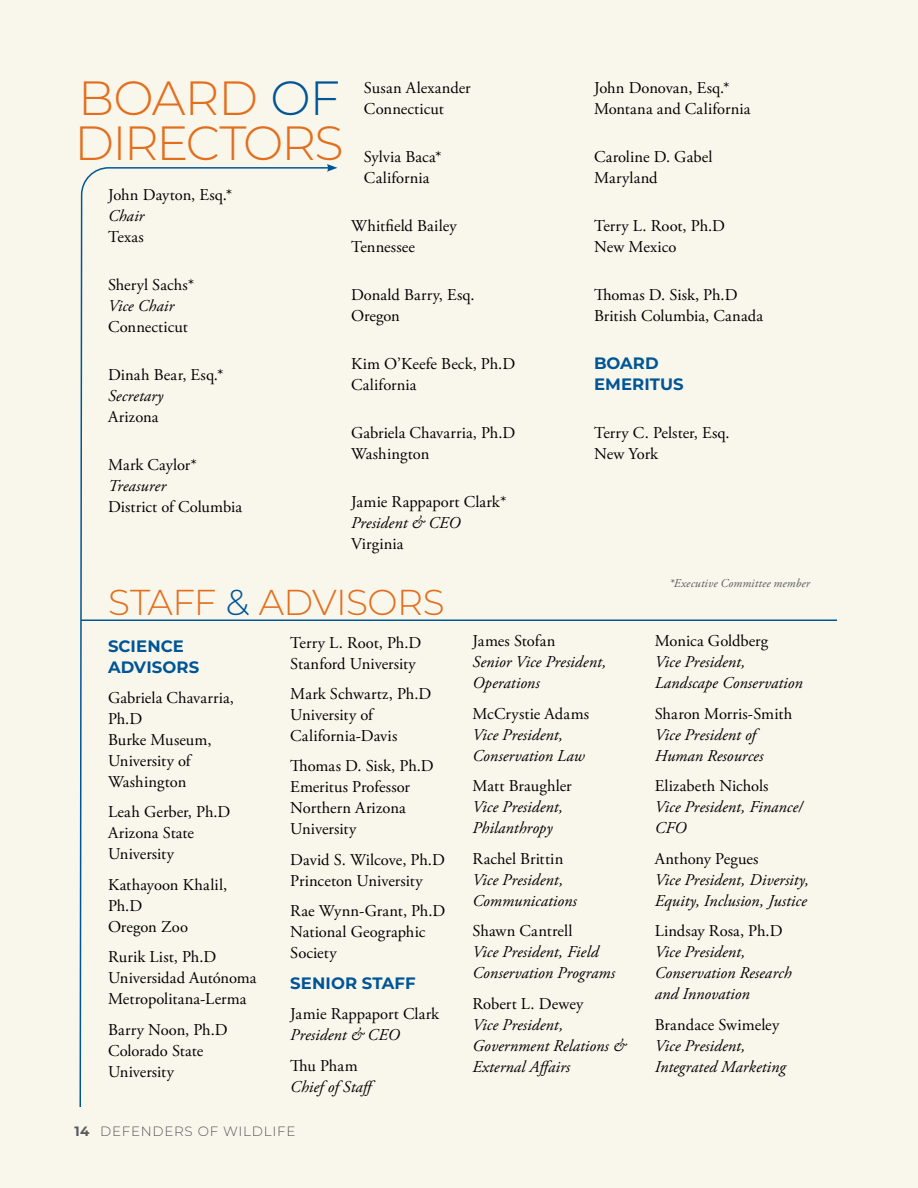
<style>
.page{position:relative;width:918px;height:1188px;background:#f9f7ec}
.page>*{position:absolute;margin:0;border:0;box-sizing:border-box;transform-origin:0 0}
.t1{font:300 48px/45px "Montserrat";letter-spacing:-.035em;color:#e36f1e}
.t2{font:300 36px "Montserrat";letter-spacing:-.015em;color:#e36f1e}
.t3{font:16.5px/21px "Adobe Garamond Pro";letter-spacing:.005em;color:#000}
.t4{font:italic 16.5px/21px "Adobe Garamond Pro";letter-spacing:.005em;color:#000}
.t5{font:700 16.5px/21px "Montserrat";letter-spacing:.005em;color:#005596}
.t6{font:300 13.5px "Montserrat";letter-spacing:.055em;color:#58595b}
.t7{font:italic 12px "Adobe Garamond Pro";letter-spacing:.015em;color:#58595b}
.s1{color:#005596}
.s2{font-weight:700}
</style>
<div class="page">
<svg style="left:79px;top:167px;width:252px;height:940px"></svg>
<svg style="left:327px;top:164px;width:11px;height:8px"></svg>
<hr style="left:81px;top:620px;width:756px;height:1px;background:#005596">
<h1 class="t1" style="left:74px;top:74px;width:271px">BOARD <span class="s1">OF<br></span>DIRECTORS</h1>
<p class="t3" style="left:108px;top:185px;width:126px">John Dayton, Esq.*</p>
<p class="t4" style="left:108px;top:206px;width:38px">Chair</p>
<p class="t3" style="left:108px;top:227px;width:37px">Texas</p>
<p class="t3" style="left:108px;top:275px;width:88px">Sheryl Sachs*</p>
<p class="t4" style="left:108px;top:296px;width:68px">Vice Chair</p>
<p class="t3" style="left:108px;top:317px;width:81px">Connecticut</p>
<p class="t3" style="left:108px;top:365px;width:117px">Dinah Bear, Esq.*</p>
<p class="t4" style="left:108px;top:386px;width:57px">Secretary</p>
<p class="t3" style="left:108px;top:407px;width:52px">Arizona</p>
<p class="t3" style="left:108px;top:455px;width:91px">Mark Caylor*</p>
<p class="t4" style="left:108px;top:476px;width:59px">Treasurer</p>
<p class="t3" style="left:108px;top:497px;width:136px">District of Columbia</p>
<p class="t3" style="left:364px;top:78px;width:108px">Susan Alexander<br>Connecticut</p>
<p class="t3" style="left:364px;top:147px;width:79px">Sylvia Baca*<br>California</p>
<p class="t3" style="left:351px;top:216px;width:107px">Whitfield Bailey<br>Tennessee</p>
<p class="t3" style="left:351px;top:285px;width:125px">Donald Barry, Esq.<br>Oregon</p>
<p class="t3" style="left:351px;top:354px;width:166px">Kim O’Keefe Beck, Ph.D<br>California</p>
<p class="t3" style="left:351px;top:423px;width:166px">Gabriela Chavarria, Ph.D<br>Washington</p>
<p class="t3" style="left:351px;top:492px;width:157px">Jamie Rappaport Clark*</p>
<p class="t4" style="left:351px;top:513px;width:111px">President &amp; CEO</p>
<p class="t3" style="left:351px;top:534px;width:54px">Virginia</p>
<h2 class="t2" style="left:108px;top:578px;width:338px">STAFF <span class="s1">&amp;</span> ADVISORS</h2>
<p class="t3" style="left:594px;top:78px;width:158px">John Donovan, Esq.*<br>Montana and California</p>
<p class="t3" style="left:594px;top:147px;width:120px">Caroline D. Gabel<br>Maryland</p>
<p class="t3" style="left:594px;top:216px;width:133px">Terry L. Root, Ph.D<br>New Mexico</p>
<p class="t3" style="left:594px;top:285px;width:171px">Thomas D. Sisk, Ph.D<br>British Columbia, Canada</p>
<p class="t5" style="left:594px;top:352px;width:91px">BOARD<br>EMERITUS</p>
<p class="t3" style="left:594px;top:423px;width:137px">Terry C. Pelster, Esq.<br>New York</p>
<p class="t7" style="left:669px;top:575px;width:142px">*Executive Committee member</p>
<p class="t5" style="left:108px;top:634px;width:93px">SCIENCE<br>ADVISORS</p>
<p class="t3" style="left:108px;top:688px;width:128px">Gabriela Chavarria,<br>Ph.D<br>Burke Museum,<br>University of<br>Washington</p>
<p class="t3" style="left:108px;top:802px;width:124px">Leah Gerber, Ph.D<br>Arizona State<br>University</p>
<p class="t3" style="left:108px;top:875px;width:121px">Kathayoon Khalil,<br>Ph.D<br>Oregon Zoo</p>
<p class="t3" style="left:108px;top:947px;width:150px">Rurik List, Ph.D<br>Universidad Autónoma<br>Metropolitana-Lerma</p>
<p class="t3" style="left:108px;top:1020px;width:121px">Barry Noon, Ph.D<br>Colorado State<br>University</p>
<p class="t3" style="left:290px;top:632px;width:133px">Terry L. Root, Ph.D<br>Stanford University</p>
<p class="t3" style="left:290px;top:684px;width:143px">Mark Schwartz, Ph.D<br>University of<br>California-Davis</p>
<p class="t3" style="left:290px;top:756px;width:145px">Thomas D. Sisk, Ph.D<br>Emeritus Professor<br>Northern Arizona<br>University</p>
<p class="t3" style="left:290px;top:850px;width:156px">David S. Wilcove, Ph.D<br>Princeton University</p>
<p class="t3" style="left:290px;top:901px;width:157px">Rae Wynn-Grant, Ph.D<br>National Geographic<br>Society</p>
<p class="t5" style="left:290px;top:972px;width:127px">SENIOR STAFF</p>
<p class="t3" style="left:290px;top:1004px;width:150px">Jamie Rappaport Clark</p>
<p class="t4" style="left:290px;top:1025px;width:111px">President &amp; CEO</p>
<p class="t3" style="left:290px;top:1056px;width:69px">Thu Pham</p>
<p class="t4" style="left:290px;top:1076px;width:89px">Chief of Staff</p>
<p class="t6" style="left:75px;top:1122px;width:222px"><span class="s2">14</span> DEFENDERS OF WILDLIFE</p>
<p class="t3" style="left:472px;top:631px;width:84px">James Stofan</p>
<p class="t4" style="left:472px;top:652px;width:135px">Senior Vice President,<br>Operations</p>
<p class="t3" style="left:472px;top:704px;width:118px">McCrystie Adams</p>
<p class="t4" style="left:472px;top:725px;width:114px">Vice President,<br>Conservation Law</p>
<p class="t3" style="left:472px;top:776px;width:101px">Matt Braughler</p>
<p class="t4" style="left:472px;top:797px;width:92px">Vice President,<br>Philanthropy</p>
<p class="t3" style="left:472px;top:849px;width:92px">Rachel Brittin</p>
<p class="t4" style="left:472px;top:870px;width:106px">Vice President,<br>Communications</p>
<p class="t3" style="left:472px;top:921px;width:101px">Shawn Cantrell</p>
<p class="t4" style="left:472px;top:942px;width:144px">Vice President, Field<br>Conservation Programs</p>
<p class="t3" style="left:472px;top:994px;width:112px">Robert L. Dewey</p>
<p class="t4" style="left:472px;top:1014px;width:155px">Vice President,<br>Government Relations &amp;<br>External Affairs</p>
<p class="t3" style="left:655px;top:631px;width:115px">Monica Goldberg</p>
<p class="t4" style="left:655px;top:652px;width:150px">Vice President,<br>Landscape Conservation</p>
<p class="t3" style="left:655px;top:704px;width:139px">Sharon Morris-Smith</p>
<p class="t4" style="left:655px;top:725px;width:110px">Vice President of<br>Human Resources</p>
<p class="t3" style="left:655px;top:776px;width:115px">Elizabeth Nichols</p>
<p class="t4" style="left:655px;top:797px;width:149px">Vice President, Finance/<br>CFO</p>
<p class="t3" style="left:655px;top:849px;width:105px">Anthony Pegues</p>
<p class="t4" style="left:655px;top:870px;width:156px">Vice President, Diversity,<br>Equity, Inclusion, Justice</p>
<p class="t3" style="left:655px;top:921px;width:129px">Lindsay Rosa, Ph.D</p>
<p class="t4" style="left:655px;top:942px;width:138px">Vice President,<br>Conservation Research and Innovation</p>
<p class="t3" style="left:655px;top:1015px;width:126px">Brandace Swimeley</p>
<p class="t4" style="left:655px;top:1035px;width:132px">Vice President,<br>Integrated Marketing</p>
</div>
